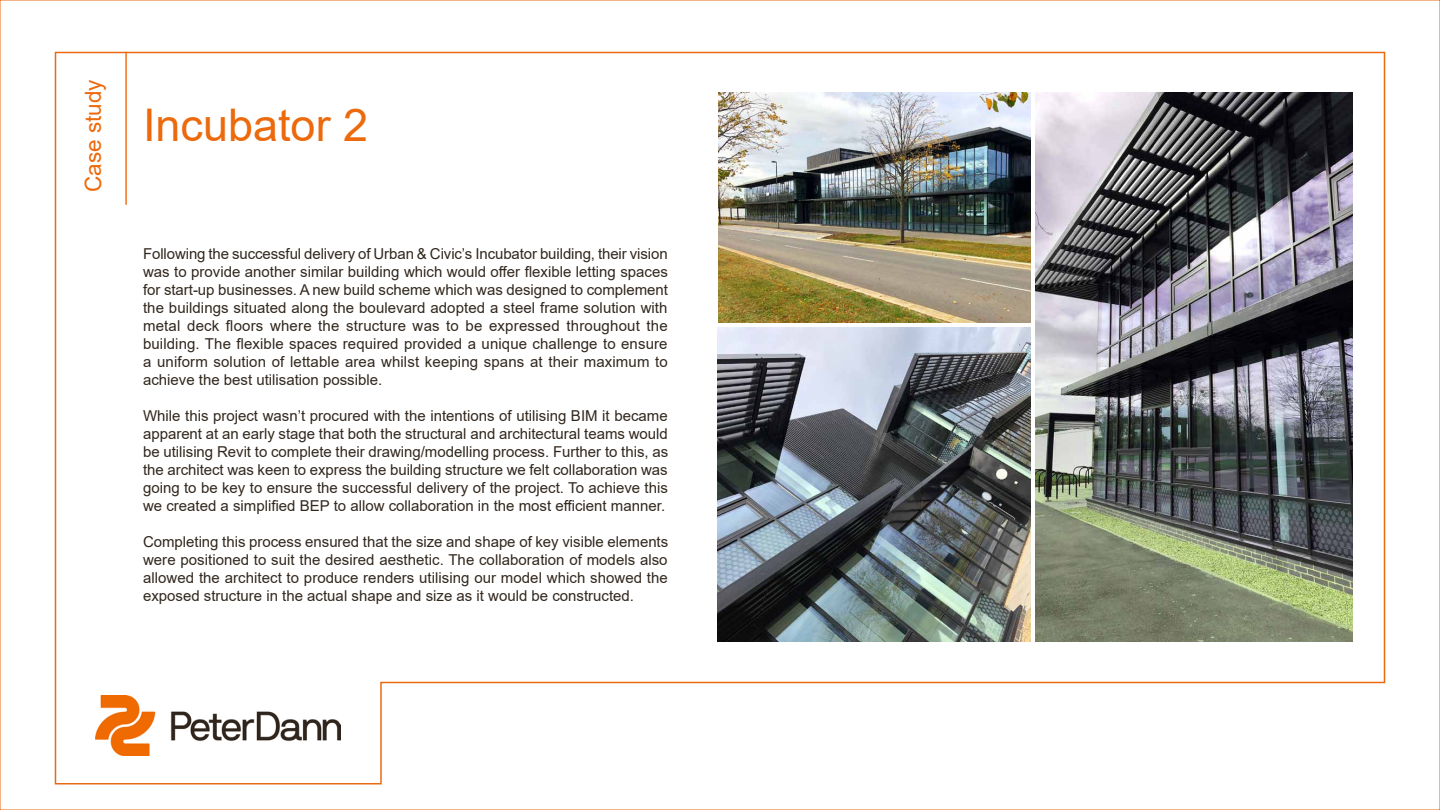
<style>
.page{position:relative;width:1440px;height:810px;background:#fff}
.page>*{position:absolute;margin:0;border:0;box-sizing:border-box;transform-origin:0 0}
.t1{font:45px "Arial";color:#ec690c}
.t2{font:22.5px "Arial";color:#ec690c}
.t3{font:15px/18px "Arial";color:#31271d;text-align:justify}
</style>
<div class="page">
<img style="left:54px;top:51px;width:1332px;height:734px">
<h2 class="t2" style="left:78px;top:192px;width:114px;rotate:-90deg">Case study</h2>
<h1 class="t1" style="left:143px;top:94px;width:227px">Incubator 2</h1>
<p class="t3" style="left:143px;top:245px;width:526px">Following the successful delivery of Urban &amp; Civic’s Incubator building, their vision was to provide another similar building which would offer flexible letting spaces for start-up businesses. A new build scheme which was designed to complement the buildings situated along the boulevard adopted a steel frame solution with metal deck floors where the structure was to be expressed throughout the building. The flexible spaces required provided a unique challenge to ensure a uniform solution of lettable area whilst keeping spans at their maximum to achieve the best utilisation possible.</p>
<p class="t3" style="left:143px;top:407px;width:527px">While this project wasn’t procured with the intentions of utilising BIM it became apparent at an early stage that both the structural and architectural teams would be utilising Revit to complete their drawing/modelling process. Further to this, as the architect was keen to express the building structure we felt collaboration was going to be key to ensure the successful delivery of the project. To achieve this we created a simplified BEP to allow collaboration in the most efficient manner.</p>
<p class="t3" style="left:143px;top:533px;width:527px">Completing this process ensured that the size and shape of key visible elements were positioned to suit the desired aesthetic. The collaboration of models also allowed the architect to produce renders utilising our model which showed the exposed structure in the actual shape and size as it would be constructed.</p>
</div>
